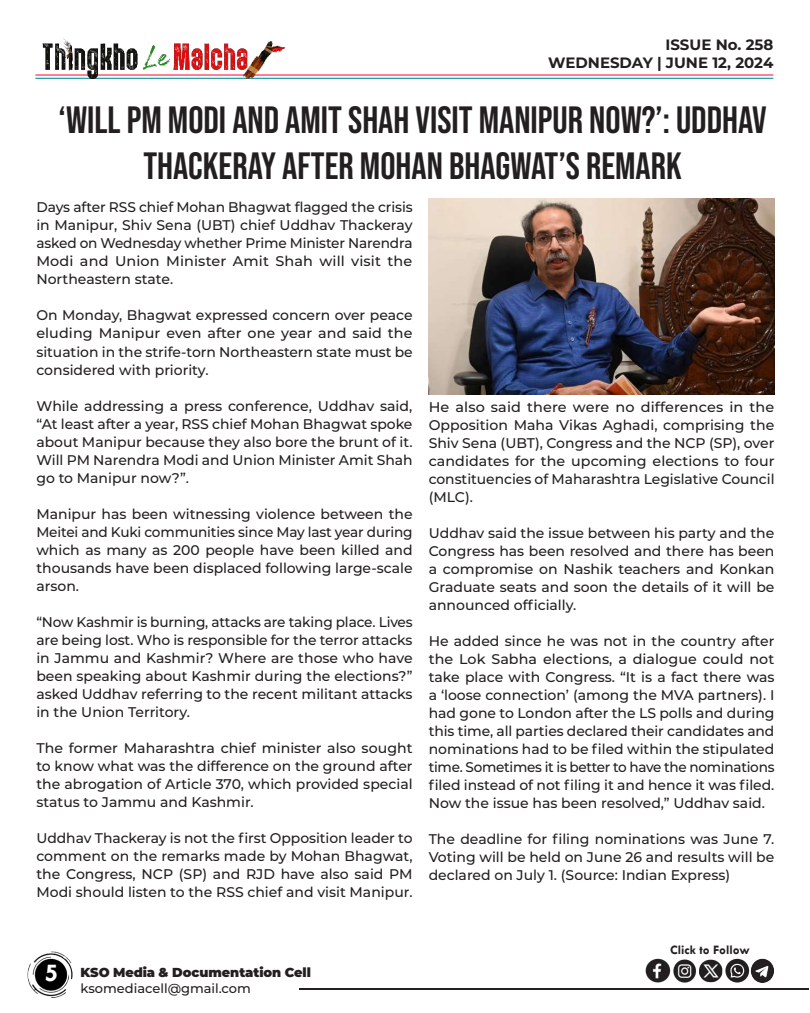
<style>
.page{position:relative;width:810px;height:1013px;background:#fff}
.page>*{position:absolute;margin:0;border:0;box-sizing:border-box;transform-origin:0 0}
.t1{font:38px/45.6px "Bebas Neue";color:#231f20;text-align:center}
.t2{font:700 26px "Tw Cen";color:#fff}
.t3{font:700 15px/18px "Montserrat";color:#231f20;text-align:right}
.t4{font:500 14px/18px "Montserrat";color:#231f20;text-align:justify}
.t5{font:900 13px "Montserrat";letter-spacing:-.005em;color:#231f20}
.t6{font:500 13px "Montserrat";color:#231f20}
.t7{font:700 13px "Tw Cen";color:#231f20}
</style>
<div class="page">
<hr style="left:299px;top:988px;width:509px;height:1px;background:#231f20">
<img style="left:27px;top:951px;width:46px;height:47px">
<hr style="left:35px;top:74px;width:738px;height:1px;background:#ff002d">
<hr style="left:35px;top:78px;width:738px;height:1px;background:#00848b">
<img style="left:35px;top:38px;width:254px;height:41px">
<img style="left:645px;top:958px;width:129px;height:25px">
<img style="left:428px;top:199px;width:347px;height:195px">
<p class="t3" style="left:548px;top:35px;width:227px">ISSUE No. 258<br>WEDNESDAY | JUNE 12, 2024</p>
<h1 class="t1" style="left:58px;top:97px;width:710px">‘WILL PM MODI AND AMIT SHAH VISIT MANIPUR NOW?’: UDDHAV<br>THACKERAY AFTER MOHAN BHAGWAT’S REMARK</h1>
<p class="t4" style="left:36px;top:198px;width:378px">Days after RSS chief Mohan Bhagwat flagged the crisis in Manipur, Shiv Sena (UBT) chief Uddhav Thackeray asked on Wednesday whether Prime Minister Narendra Modi and Union Minister Amit Shah will visit the Northeastern state.</p>
<p class="t4" style="left:36px;top:306px;width:378px">On Monday, Bhagwat expressed concern over peace eluding Manipur even after one year and said the situation in the strife-torn Northeastern state must be considered with priority.</p>
<p class="t4" style="left:36px;top:396px;width:378px">While addressing a press conference, Uddhav said, “At least after a year, RSS chief Mohan Bhagwat spoke about Manipur because they also bore the brunt of it.<br>Will PM Narendra Modi and Union Minister Amit Shah go to Manipur now?”.</p>
<p class="t4" style="left:36px;top:504px;width:378px">Manipur has been witnessing violence between the Meitei and Kuki communities since May last year during which as many as 200 people have been killed and thousands have been displaced following large-scale arson.</p>
<p class="t4" style="left:36px;top:612px;width:378px">“Now Kashmir is burning, attacks are taking place. Lives are being lost. Who is responsible for the terror attacks in Jammu and Kashmir? Where are those who have been speaking about Kashmir during the elections?” asked Uddhav referring to the recent militant attacks in the Union Territory.</p>
<p class="t4" style="left:36px;top:738px;width:378px">The former Maharashtra chief minister also sought to know what was the difference on the ground after the abrogation of Article 370, which provided special status to Jammu and Kashmir.</p>
<p class="t4" style="left:36px;top:828px;width:378px">Uddhav Thackeray is not the first Opposition leader to comment on the remarks made by Mohan Bhagwat, the Congress, NCP (SP) and RJD have also said PM Modi should listen to the RSS chief and visit Manipur.</p>
<p class="t4" style="left:429px;top:397px;width:347px">He also said there were no differences in the Opposition Maha Vikas Aghadi, comprising the Shiv Sena (UBT), Congress and the NCP (SP), over candidates for the upcoming elections to four constituencies of Maharashtra Legislative Council (MLC).</p>
<p class="t4" style="left:429px;top:523px;width:347px">Uddhav said the issue between his party and the Congress has been resolved and there has been a compromise on Nashik teachers and Konkan Graduate seats and soon the details of it will be announced officially.</p>
<p class="t4" style="left:429px;top:631px;width:347px">He added since he was not in the country after the Lok Sabha elections, a dialogue could not take place with Congress. “It is a fact there was a ‘loose connection’ (among the MVA partners). I had gone to London after the LS polls and during this time, all parties declared their candidates and nominations had to be filed within the stipulated time. Sometimes it is better to have the nominations filed instead of not filing it and hence it was filed.<br>Now the issue has been resolved,” Uddhav said.</p>
<p class="t4" style="left:429px;top:829px;width:347px">The deadline for filing nominations was June 7.<br>Voting will be held on June 26 and results will be declared on July 1. (Source: Indian Express)</p>
<h2 class="t2" style="left:44px;top:957px;width:15px">5</h2>
<p class="t5" style="left:81px;top:962px;width:232px">KSO Media &amp; Documentation Cell</p>
<p class="t6" style="left:81px;top:978px;width:172px">ksomediacell@gmail.com</p>
<p class="t7" style="left:670px;top:942px;width:81px">Click to Follow</p>
</div>
